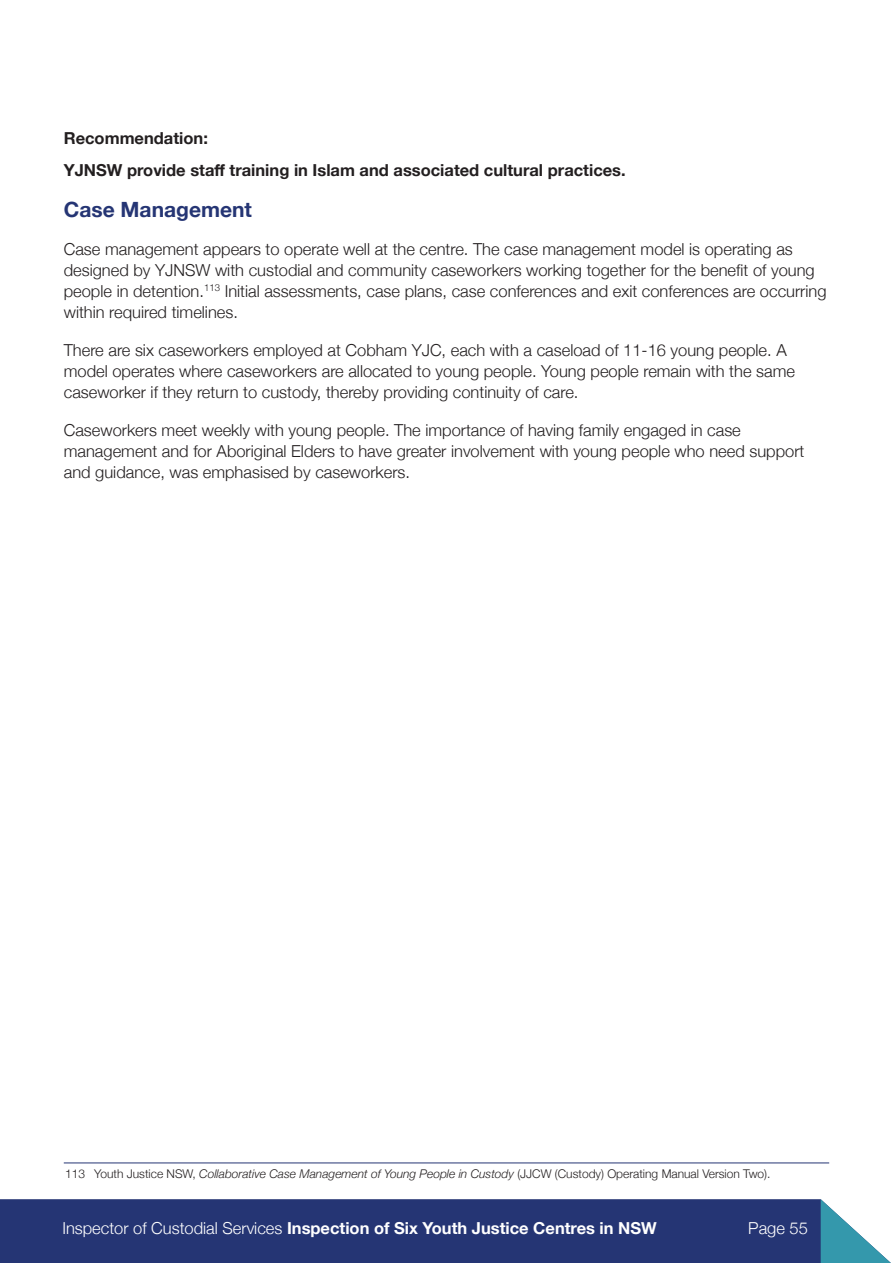
<style>
.page{position:relative;width:893px;height:1263px;background:#fff}
.page>*{position:absolute;margin:0;border:0;box-sizing:border-box;transform-origin:0 0}
.Heading_2{font:700 21px "Helvetica Neue";color:#253574}
.Body_Copy{font:300 16.5px/21px "Helvetica Neue";color:#231f20}
.Reccommendation_Styl{font:700 16.5px "Helvetica Neue";color:#231f20}
.t1{font:700 16.5px "Helvetica Neue";color:#fff}
.t2{font:300 16.5px "Helvetica Neue";color:#fff}
.Footnote_Text{font:300 12px "Helvetica Neue";color:#231f20}
.s1{font-style:italic}
.s2{font-weight:300}
</style>
<div class="page">
<div style="left:0;top:1199px;width:821px;height:64px;background:#253574"></div>
<svg style="left:821px;top:1199px;width:70px;height:64px"></svg>
<hr style="left:64px;top:1162px;width:765px;height:1px;background:#253574">
<p class="Reccommendation_Styl" style="left:64px;top:125px;width:146px">Recommendation:</p>
<p class="Reccommendation_Styl" style="left:64px;top:157px;width:563px">YJNSW provide staff training in Islam and associated cultural practices.</p>
<p class="Heading_2" style="left:64px;top:193px;width:190px">Case Management</p>
<p class="Body_Copy" style="left:64px;top:237px;width:764px">Case management appears to operate well at the centre. The case management model is operating as designed by YJNSW with custodial and community caseworkers working together for the benefit of young people in detention.<sup>113</sup> Initial assessments, case plans, case conferences and exit conferences are occurring within required timelines.</p>
<p class="Body_Copy" style="left:64px;top:338px;width:733px">There are six caseworkers employed at Cobham YJC, each with a caseload of 11-16 young people. A model operates where caseworkers are allocated to young people. Young people remain with the same caseworker if they return to custody, thereby providing continuity of care.</p>
<p class="Body_Copy" style="left:64px;top:418px;width:742px">Caseworkers meet weekly with young people. The importance of having family engaged in case management and for Aboriginal Elders to have greater involvement with young people who need support and guidance, was emphasised by caseworkers.</p>
<p class="Footnote_Text" style="left:65px;top:1164px;width:707px">113 Youth Justice NSW, <span class="s1">Collaborative Case Management of Young People in Custody</span> (JJCW (Custody) Operating Manual Version Two).</p>
<p class="t1" style="left:62px;top:1215px;width:596px"><span class="s2">Inspector of Custodial Services</span> Inspection of Six Youth Justice Centres in NSW</p>
<p class="t2" style="left:748px;top:1215px;width:61px">Page 55</p>
</div>
